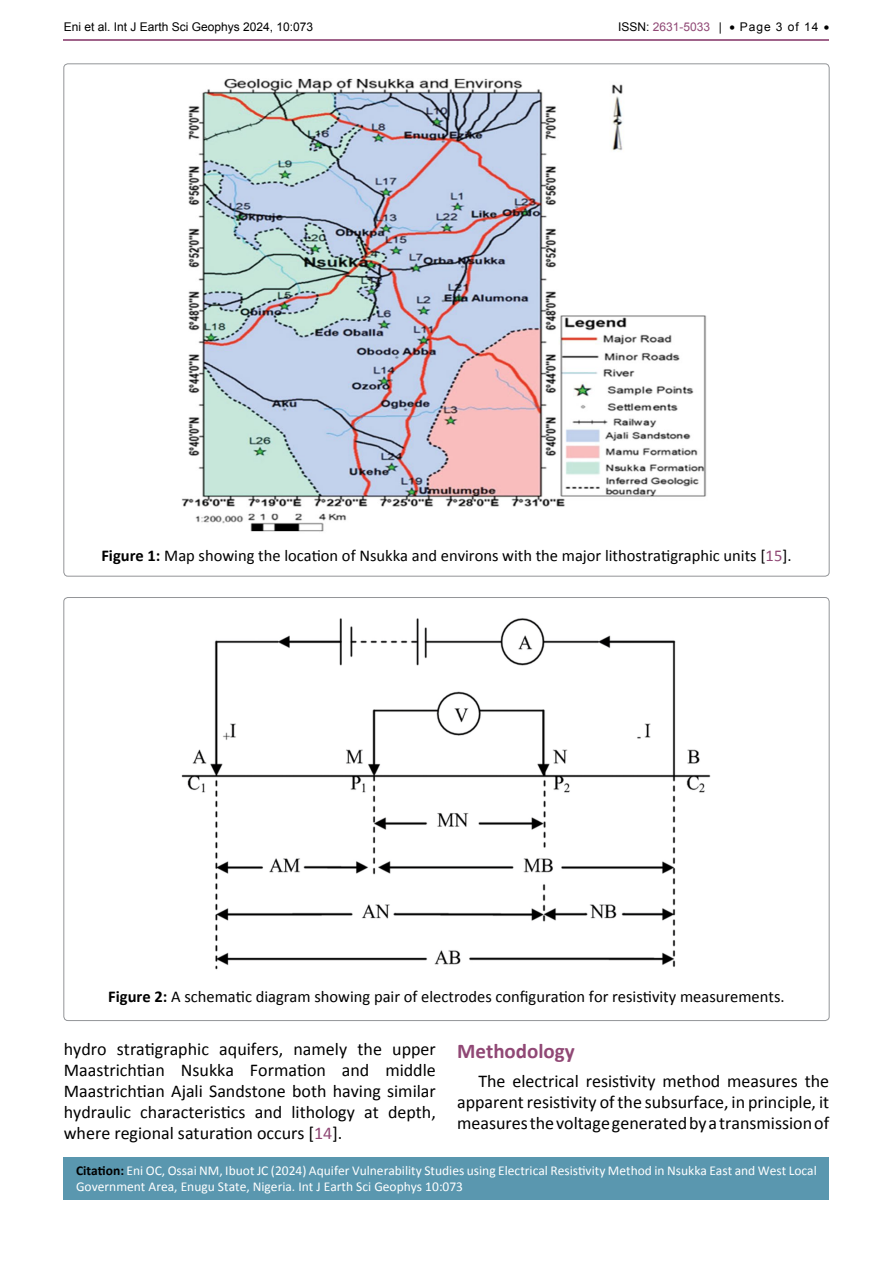
<style>
.page{position:relative;width:893px;height:1263px;background:#fff}
.page>*{position:absolute;margin:0;border:0;box-sizing:border-box;transform-origin:0 0}
.t1{font:700 21px "Calibri";color:#904875}
.t2{font:18px/21px "Calibri";color:#000;text-align:justify}
.t3{font:16.5px "Calibri";color:#000}
.t4{font:13.5px/16.2px "Calibri";color:#fff}
.t5{font:12px "Arial";color:#000}
.s1{color:#904875}
.s2{font-weight:700}
.s3{font-weight:700;color:#000}
</style>
<div class="page">
<hr style="left:64px;top:39px;width:765px;height:2px;background:#904875">
<div style="left:64px;top:1157px;width:765px;height:42px;background:#5a97af"></div>
<img style="left:181px;top:79px;width:526px;height:453px">
<img style="left:181px;top:618px;width:530px;height:352px">
<p class="t5" style="left:64px;top:18px;width:251px">Eni et al. Int J Earth Sci Geophys 2024, 10:073</p>
<p class="t5" style="left:618px;top:18px;width:213px">ISSN: <span class="s1">2631-5033</span> | • Page 3 of 14 •</p>
<p class="t3" style="left:101px;top:545px;width:692px"><span class="s2">Figure 1:</span> Map showing the location of Nsukka and environs with the major lithostratigraphic units [<span class="s1">15</span>].</p>
<p class="t3" style="left:108px;top:986px;width:678px"><span class="s2">Figure 2:</span> A schematic diagram showing pair of electrodes configuration for resistivity measurements.</p>
<p class="t1" style="left:457px;top:1037px;width:119px">Methodology</p>
<p class="t2" style="left:457px;top:1071px;width:374px;text-indent:21px">The electrical resistivity method measures the apparent resistivity of the subsurface, in principle, it measures the voltage generated by a transmission of</p>
<p class="t2" style="left:64px;top:1039px;width:374px">hydro stratigraphic aquifers, namely the upper Maastrichtian Nsukka Formation and middle Maastrichtian Ajali Sandstone both having similar hydraulic characteristics and lithology at depth, where regional saturation occurs [<span class="s1">14</span>].</p>
<p class="t4" style="left:76px;top:1162px;width:742px"><span class="s3">Citation:</span> Eni OC, Ossai NM, Ibuot JC (2024) Aquifer Vulnerability Studies using Electrical Resistivity Method in Nsukka East and West Local<br>Government Area, Enugu State, Nigeria. Int J Earth Sci Geophys 10:073</p>
</div>
